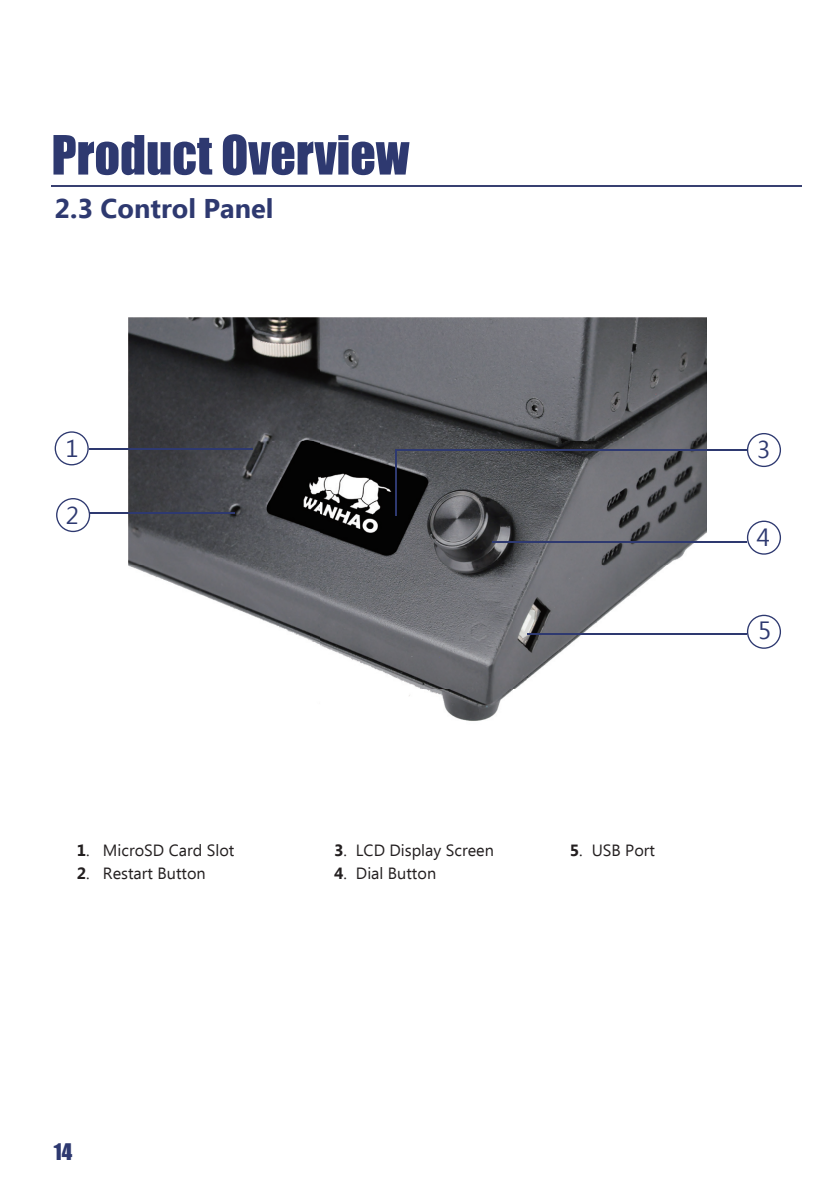
<style>
.page{position:relative;width:840px;height:1191px;background:#fff}
.page>*{position:absolute;margin:0;border:0;box-sizing:border-box;transform-origin:0 0}
.t1{font:50px "Impact";color:#2e3970}
.t2{font:700 27px "Ebrima";color:#2e3970}
.t3{font:24.4px "Ebrima";color:#2e3970}
.t4{font:21px "Impact";color:#2e3970}
.t5{font:16.2px "Ebrima";color:#231f20}
.s1{font-weight:700}
</style>
<div class="page">
<img style="left:128px;top:317px;width:577px;height:404px">
<svg style="left:55px;top:431px;width:34px;height:34px"></svg>
<svg style="left:56px;top:498px;width:34px;height:34px"></svg>
<svg style="left:746px;top:433px;width:34px;height:34px"></svg>
<svg style="left:746px;top:520px;width:34px;height:35px"></svg>
<hr style="left:395px;top:449px;width:351px;height:2px;background:#2e3970">
<hr style="left:395px;top:451px;width:1px;height:64px;background:#2e3970">
<svg style="left:746px;top:615px;width:34px;height:34px"></svg>
<hr style="left:492px;top:541px;width:254px;height:2px;background:#2e3970">
<hr style="left:527px;top:634px;width:219px;height:1px;background:#2e3970">
<hr style="left:89px;top:448px;width:163px;height:1px;background:#2e3970">
<hr style="left:89px;top:512px;width:145px;height:1px;background:#2e3970">
<hr style="left:51px;top:185px;width:750px;height:1px;background:#384071">
<h1 class="t1" style="left:51px;top:116px;width:359px">Product Overview</h1>
<h2 class="t2" style="left:55px;top:189px;width:220px">2.3 Control Panel</h2>
<h3 class="t3" style="left:65px;top:431px;width:15px">1</h3>
<h3 class="t3" style="left:66px;top:497px;width:15px">2</h3>
<p class="t5" style="left:77px;top:839px;width:159px"><span class="s1">1</span>. MicroSD Card Slot</p>
<p class="t5" style="left:77px;top:862px;width:130px"><span class="s1">2</span>. Restart Button</p>
<p class="t5" style="left:334px;top:839px;width:161px"><span class="s1">3</span>. LCD Display Screen</p>
<p class="t5" style="left:334px;top:862px;width:103px"><span class="s1">4</span>. Dial Button</p>
<p class="t5" style="left:569px;top:839px;width:87px"><span class="s1">5</span>. USB Port</p>
<h3 class="t3" style="left:756px;top:431px;width:15px">3</h3>
<h3 class="t3" style="left:756px;top:519px;width:15px">4</h3>
<h3 class="t3" style="left:757px;top:613px;width:15px">5</h3>
<p class="t4" style="left:54px;top:1135px;width:20px">14</p>
</div>
